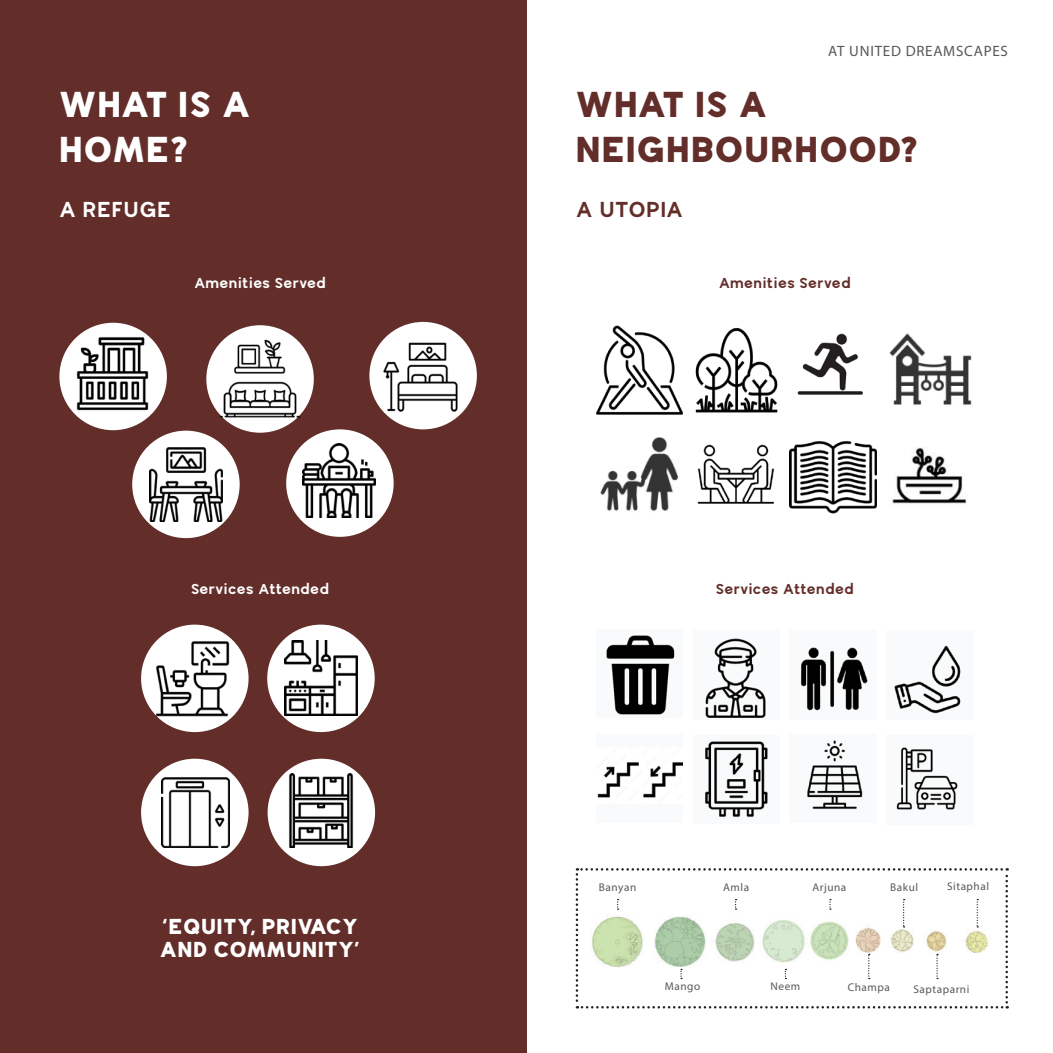
<style>
.page{position:relative;width:1053px;height:1053px;background:#fff}
.page>*{position:absolute;margin:0;border:0;box-sizing:border-box;transform-origin:0 0}
.title_page__b{font:800 37.5px "Wavehaus 158";letter-spacing:.05em;color:#632e2a}
.title_page__b-2{font:800 37.5px "Wavehaus 158";letter-spacing:.05em;color:#fff}
.title_page__b-3{font:800 22.5px "Wavehaus 158";letter-spacing:.05em;color:#fff}
.title_page__b-4{font:700 22.5px "Wavehaus 128";letter-spacing:.045em;color:#632e2a}
.title_page__b-5{font:700 22.5px "Wavehaus 128";letter-spacing:.05em;color:#fff}
.text_area__b{font:700 15px "Wavehaus 128";letter-spacing:.03em;color:#632e2a}
.text_area__b-2{font:700 15px "Wavehaus 128";letter-spacing:.03em;color:#fff}
.text_area__b-3{font:15px "Myriad Pro";letter-spacing:.05em;color:#57585a}
.text_area__b-4{font:11.25px "Myriad Pro";letter-spacing:.05em;color:#57585a}
</style>
<div class="page">
<div style="left:0;top:0;width:526px;height:1052px;background:#632e2a"></div>
<img style="left:797px;top:333px;width:66px;height:62px">
<img style="left:790px;top:441px;width:86px;height:73px">
<img style="left:596px;top:326px;width:86px;height:88px">
<img style="left:892px;top:447px;width:74px;height:57px">
<img style="left:697px;top:444px;width:78px;height:60px">
<img style="left:889px;top:333px;width:83px;height:72px">
<img style="left:600px;top:437px;width:79px;height:74px">
<img style="left:800px;top:647px;width:68px;height:64px">
<img style="left:807px;top:740px;width:56px;height:70px">
<img style="left:606px;top:635px;width:69px;height:80px">
<img style="left:896px;top:747px;width:62px;height:63px">
<img style="left:705px;top:638px;width:61px;height:80px">
<img style="left:705px;top:741px;width:63px;height:77px">
<img style="left:894px;top:645px;width:67px;height:69px">
<div style="left:59px;top:323px;width:108px;height:107px;background:#fff;border-radius:50%"></div>
<img style="left:695px;top:327px;width:83px;height:86px">
<img style="left:72px;top:333px;width:80px;height:81px">
<div style="left:206px;top:325px;width:108px;height:107px;background:#fff;border-radius:50%"></div>
<div style="left:369px;top:322px;width:108px;height:107px;background:#fff;border-radius:50%"></div>
<img style="left:220px;top:337px;width:80px;height:82px">
<img style="left:382px;top:338px;width:77px;height:78px">
<div style="left:132px;top:430px;width:108px;height:108px;background:#fff;border-radius:50%"></div>
<div style="left:286px;top:429px;width:107px;height:108px;background:#fff;border-radius:50%"></div>
<img style="left:303px;top:444px;width:72px;height:73px">
<img style="left:150px;top:448px;width:72px;height:74px">
<div style="left:141px;top:624px;width:107px;height:108px;background:#fff;border-radius:50%"></div>
<img style="left:156px;top:640px;width:74px;height:76px">
<div style="left:267px;top:624px;width:107px;height:108px;background:#fff;border-radius:50%"></div>
<div style="left:267px;top:758px;width:108px;height:108px;background:#fff;border-radius:50%"></div>
<div style="left:141px;top:758px;width:107px;height:108px;background:#fff;border-radius:50%"></div>
<img style="left:289px;top:773px;width:65px;height:74px">
<img style="left:161px;top:777px;width:69px;height:70px">
<img style="left:284px;top:640px;width:73px;height:75px">
<div style="left:596px;top:734px;width:86px;height:88px;background:#f8fafb"></div>
<img style="left:597px;top:762px;width:85px;height:36px">
<svg style="left:575px;top:868px;width:432px;height:140px"></svg>
<p class="text_area__b-3" style="left:828px;top:42px;width:181px">AT UNITED DREAMSCAPES</p>
<p class="title_page__b-2" style="left:59px;top:84px;width:192px">WHAT IS A</p>
<p class="title_page__b-2" style="left:59px;top:129px;width:130px">HOME?</p>
<p class="title_page__b-5" style="left:59px;top:198px;width:113px">A REFUGE</p>
<p class="title_page__b" style="left:576px;top:84px;width:192px">WHAT IS A</p>
<p class="title_page__b" style="left:576px;top:129px;width:343px">NEIGHBOURHOOD?</p>
<p class="title_page__b-4" style="left:576px;top:198px;width:108px">A UTOPIA</p>
<p class="text_area__b-2" style="left:194px;top:275px;width:133px">Amenities Served</p>
<p class="text_area__b" style="left:719px;top:275px;width:133px">Amenities Served</p>
<p class="text_area__b-2" style="left:191px;top:581px;width:139px">Services Attended</p>
<p class="text_area__b" style="left:715px;top:581px;width:139px">Services Attended</p>
<p class="text_area__b-4" style="left:599px;top:880px;width:39px">Banyan</p>
<p class="text_area__b-4" style="left:723px;top:880px;width:27px">Amla</p>
<p class="text_area__b-4" style="left:812px;top:880px;width:35px">Arjuna</p>
<p class="text_area__b-4" style="left:890px;top:880px;width:29px">Bakul</p>
<p class="text_area__b-4" style="left:947px;top:879px;width:43px">Sitaphal</p>
<p class="title_page__b-3" style="left:162px;top:914px;width:197px">‘EQUITY, PRIVACY</p>
<p class="title_page__b-3" style="left:160px;top:936px;width:201px">AND COMMUNITY’</p>
<p class="text_area__b-4" style="left:664px;top:979px;width:37px">Mango</p>
<p class="text_area__b-4" style="left:770px;top:979px;width:31px">Neem</p>
<p class="text_area__b-4" style="left:847px;top:980px;width:44px">Champa</p>
<p class="text_area__b-4" style="left:913px;top:981px;width:58px">Saptaparni</p>
</div>
